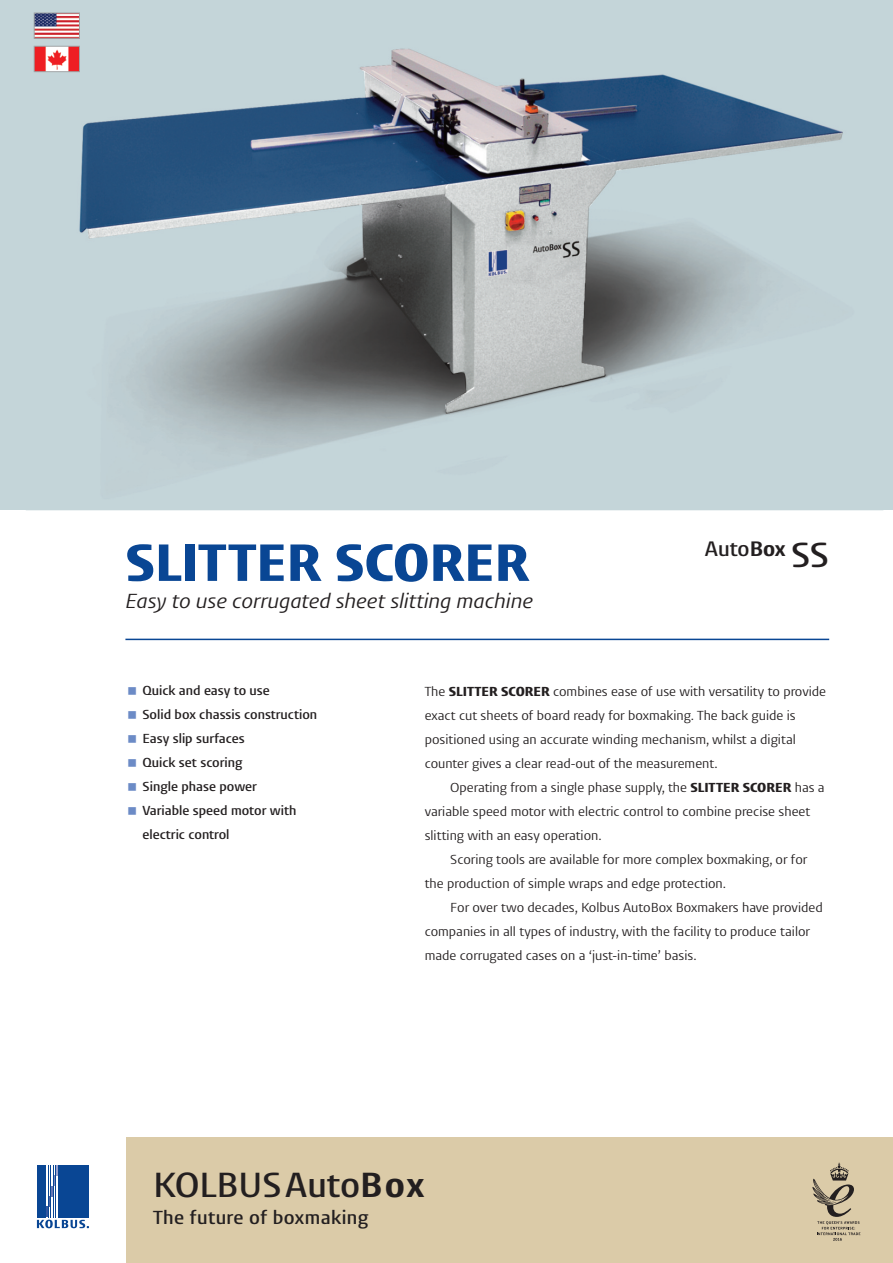
<style>
.page{position:relative;width:893px;height:1263px;background:#fff}
.page>*{position:absolute;margin:0;border:0;box-sizing:border-box;transform-origin:0 0}
.t1{font:900 54px "Aad Pro";color:#094694}
.t2{font:600 36px "Aad Pro";color:#231f20}
.t3{font:600 21.6px "Aad Pro";color:#231f20}
.t4{font:italic 21px "Aad Pro";color:#231f20}
.t5{font:600 19.5px "Aad Pro";letter-spacing:.02em;color:#231f20}
.t6{font:13.5px/24px "Aad Pro";color:#231f20}
.t7{font:600 13.5px/24px "Aad Pro";color:#231f20}
.s1{font-weight:700}
.s2{font-weight:900}
</style>
<div class="page">
<div style="left:0;top:0;width:893px;height:510px;background:#c4d5d9"></div>
<img style="left:26px;top:48px;width:857px;height:463px">
<div style="left:125px;top:1137px;width:768px;height:126px;background:#dbcba8"></div>
<svg style="left:37px;top:1165px;width:52px;height:63px"></svg>
<hr style="left:125px;top:639px;width:704px;height:1px;background:#094694">
<svg style="left:812px;top:1163px;width:48px;height:78px"></svg>
<img style="left:36px;top:15px;width:42px;height:22px">
<div style="left:34px;top:13px;width:46px;height:26px;border:1px solid #9fa3a5"></div>
<img style="left:36px;top:48px;width:42px;height:22px">
<div style="left:34px;top:46px;width:46px;height:26px;border:1px solid #9fa3a5"></div>
<h3 class="t3" style="left:705px;top:542px;width:83px">Auto<span class="s1">Box</span></h3>
<h1 class="t1" style="left:125px;top:544px;width:405px">SLITTER SCORER</h1>
<h2 class="t2" style="left:791px;top:543px;width:40px">SS</h2>
<h3 class="t4" style="left:125px;top:593px;width:409px">Easy to use corrugated sheet slitting machine</h3>
<p class="t7" style="left:142px;top:680px;width:176px">Quick and easy to use<br>Solid box chassis construction<br>Easy slip surfaces<br>Quick set scoring<br>Single phase power<br>Variable speed motor with electric control</p>
<p class="t6" style="left:425px;top:681px;width:403px">The <span class="s2">SLITTER SCORER</span> combines ease of use with versatility to provide exact cut sheets of board ready for boxmaking. The back guide is positioned using an accurate winding mechanism, whilst a digital counter gives a clear read-out of the measurement.</p>
<p class="t6" style="left:425px;top:777px;width:401px;text-indent:26px">Operating from a single phase supply, the <span class="s2">SLITTER SCORER</span> has a variable speed motor with electric control to combine precise sheet slitting with an easy operation.</p>
<p class="t6" style="left:425px;top:849px;width:384px;text-indent:26px">Scoring tools are available for more complex boxmaking, or for the production of simple wraps and edge protection.</p>
<p class="t6" style="left:425px;top:897px;width:400px;text-indent:26px">For over two decades, Kolbus AutoBox Boxmakers have provided companies in all types of industry, with the facility to produce tailor made corrugated cases on a ‘just-in-time’ basis.</p>
<h2 class="t2" style="left:153px;top:1173px;width:273px">KOLBUSAuto<span class="s1">Box</span></h2>
<h3 class="t5" style="left:153px;top:1211px;width:217px">The future of boxmaking</h3>
</div>
